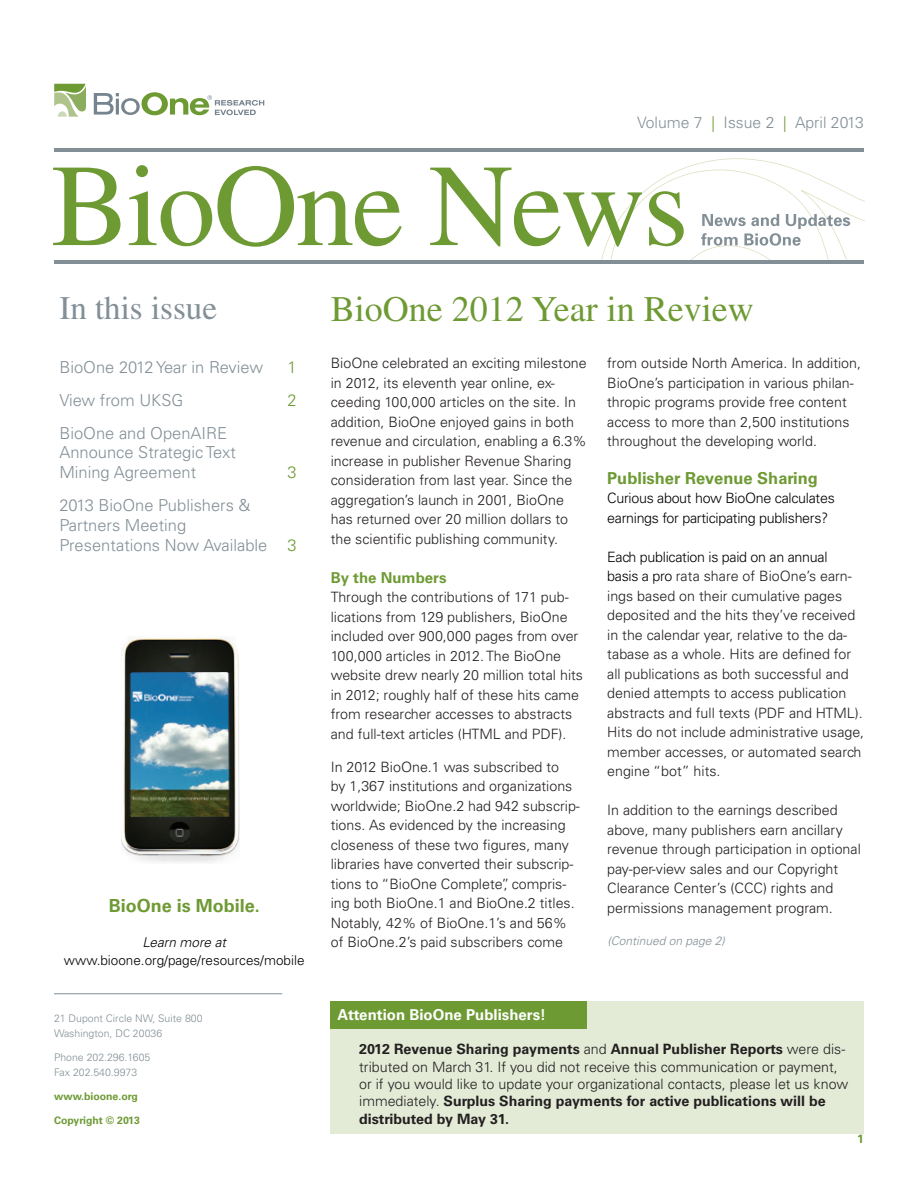
<style>
.page{position:relative;width:918px;height:1188px;background:#fff}
.page>*{position:absolute;margin:0;border:0;box-sizing:border-box;transform-origin:0 0}
.article_header{font:36px "Times";color:#6e9a34}
.TOC_header{font:33px "Times";color:#828f96}
.TOC_text{font:700 18px "Univers";color:#6e9a34}
.TOC_text-2{font:300 16.5px/19.6px "Univers";color:#828f96}
.article_copy{font:700 16.5px "Univers";color:#6e9a34}
.TOC_text-3{font:300 16.5px "Univers";color:#6e9a34}
.volume_issue_month_s{font:300 15.75px "Univers";color:#828f96}
.sidebar_header{font:700 15px "Univers";color:#fff}
.B1_Body_Text{font:700 15px "Univers";color:#6e9a34}
.article_copy-2{font:300 14.25px/19.5px "Univers";color:#231f20}
.B1_Body_Text-2{font:300 14.25px/19.5px "Univers";color:#231f20}
.sidebar_text{font:300 14.25px/17.1px "Univers";color:#231f20}
.article_copy-3{font:300 14.25px/19.5px "Univers";letter-spacing:-.02em;color:#000}
.sidebar_text-2{font:700 14.25px "Univers";color:#231f20}
.TOC_text-4{font:300 13.5px/18px "Univers";color:#000;text-align:center}
.continued_text{font:italic 300 12px "Univers";color:#828f96}
.t1{font:700 12px "Univers";color:#6e9a34}
.address_info{font:300 10.5px/15px "Univers";color:#828f96}
.address_info-2{font:700 10.5px "Univers";color:#6e9a34}
.s1{color:#6e9a34}
.s2{font-style:italic}
.s3{color:#000}
.s4{font-weight:700}
</style>
<div class="page">
<svg style="left:54px;top:84px;width:32px;height:33px"></svg>
<svg style="left:94px;top:92px;width:170px;height:23px"></svg>
<div style="left:331px;top:1001px;width:533px;height:133px;background:#e3ebd7"></div>
<hr style="left:54px;top:993px;width:228px;height:1px;background:#828f96">
<div style="left:331px;top:1001px;width:256px;height:28px;background:#6e9a34"></div>
<hr style="left:54px;top:260px;width:810px;height:4px;background:#828f96">
<hr style="left:54px;top:149px;width:810px;height:3px;background:#828f96">
<svg style="left:53px;top:168px;width:67px;height:77px"></svg>
<svg style="left:129px;top:165px;width:273px;height:82px"></svg>
<svg style="left:430px;top:158px;width:434px;height:102px"></svg>
<img style="left:122px;top:636px;width:118px;height:227px">
<p class="volume_issue_month_s" style="left:637px;top:113px;width:228px">Volume 7 <span class="s1">|</span> Issue 2 <span class="s1">|</span> April 2013</p>
<p class="TOC_header" style="left:59px;top:289px;width:159px">In this issue</p>
<p class="TOC_text-2" style="left:59px;top:357px;width:205px">BioOne 2012 Year in Review</p>
<p class="TOC_text-3" style="left:287px;top:357px;width:11px">1</p>
<p class="TOC_text-2" style="left:59px;top:390px;width:126px">View from UKSG</p>
<p class="TOC_text-3" style="left:287px;top:390px;width:11px">2</p>
<p class="TOC_text-2" style="left:59px;top:423px;width:178px">BioOne and OpenAIRE<br>Announce Strategic Text<br>Mining Agreement</p>
<p class="TOC_text-3" style="left:287px;top:462px;width:11px">3</p>
<p class="TOC_text-2" style="left:59px;top:496px;width:239px">2013 BioOne Publishers &amp;<br>Partners Meeting<br>Presentations Now Available <span class="s1">3</span></p>
<p class="TOC_text" style="left:109px;top:895px;width:153px">BioOne is Mobile.</p>
<p class="TOC_text-4" style="left:64px;top:933px;width:242px"><span class="s2">Learn more at </span>www.bioone.org/page/resources/mobile</p>
<p class="address_info" style="left:54px;top:1011px;width:150px">21 Dupont Circle NW, Suite 800<br>Washington, DC 20036</p>
<p class="address_info" style="left:54px;top:1049px;width:98px">Phone 202.296.1605<br>Fax 202.540.9973</p>
<p class="address_info-2" style="left:54px;top:1090px;width:86px">www.bioone.org</p>
<p class="article_header" style="left:331px;top:289px;width:425px">BioOne 2012 Year in Review</p>
<p class="B1_Body_Text-2" style="left:331px;top:354px;width:258px">BioOne celebrated an exciting milestone in 2012, its eleventh year online, ex&shy;ceeding 100,000 articles on the site. In addition, BioOne enjoyed gains in both revenue and circulation, enabling a 6.3% increase in publisher Revenue Sharing consideration from last year. Since the aggregation’s launch in 2001, BioOne has returned over 20 million dollars to the scientific publishing community.</p>
<p class="B1_Body_Text" style="left:331px;top:569px;width:117px">By the Numbers</p>
<p class="B1_Body_Text-2" style="left:331px;top:588px;width:254px">Through the contributions of 171 pub&shy;lications from 129 publishers, BioOne included over 900,000 pages from over 100,000 articles in 2012. The BioOne website drew nearly 20 million total hits in 2012; roughly half of these hits came from researcher accesses to abstracts and full-text articles (HTML and PDF).</p>
<p class="article_copy-2" style="left:331px;top:757px;width:251px">In 2012 BioOne.1 was subscribed to<br>by 1,367 institutions and organizations worldwide; BioOne.2 had 942 subscrip&shy;tions. As evidenced by the increasing closeness of these two figures, many libraries have converted their subscrip&shy;tions to “BioOne Complete”, compris&shy;ing both BioOne.1 and BioOne.2 titles.<br>Notably, 42% of BioOne.1’s and 56% of BioOne.2’s paid subscribers come</p>
<p class="article_copy-2" style="left:607px;top:354px;width:255px">from outside North America. In addition, BioOne’s participation in various philan&shy;thropic programs provide free content access to more than 2,500 institutions throughout the developing world.</p>
<p class="article_copy" style="left:607px;top:468px;width:212px">Publisher Revenue Sharing</p>
<p class="article_copy-3" style="left:607px;top:489px;width:229px">Curious about how BioOne calculates earnings for participating publishers?</p>
<p class="article_copy-2" style="left:607px;top:547px;width:259px"><span class="s3">Each publication is paid on an annual<br>basis a pro</span> rata share of BioOne’s earn&shy;ings based on their cumulative pages deposited and the hits they’ve received in the calendar year, relative to the da&shy;tabase as a whole. Hits are defined for all publications as both successful and denied attempts to access publication abstracts and full texts (PDF and HTML).<br>Hits do not include administrative usage, member accesses, or automated search engine “bot” hits.</p>
<p class="article_copy-2" style="left:607px;top:801px;width:255px">In addition to the earnings described above, many publishers earn ancillary revenue through participation in optional pay-per-view sales and our Copyright Clearance Center’s (CCC) rights and permissions management program.</p>
<p class="continued_text" style="left:608px;top:933px;width:119px">(Continued on page 2)</p>
<p class="sidebar_header" style="left:338px;top:1006px;width:210px">Attention BioOne Publishers!</p>
<p class="sidebar_text" style="left:359px;top:1041px;width:491px"><span class="s4">2012 Revenue Sharing payments</span> and <span class="s4">Annual Publisher Reports</span> were dis&shy;tributed on March 31. If you did not receive this communication or payment, or if you would like to update your organizational contacts, please let us know immediately. <span class="s4">Surplus Sharing payments for active publications will be</span></p>
<p class="address_info-2" style="left:54px;top:1114px;width:87px">Copyright © 2013</p>
<p class="sidebar_text-2" style="left:359px;top:1110px;width:151px">distributed by May 31.</p>
<p class="t1" style="left:857px;top:1132px;width:8px">1</p>
</div>
